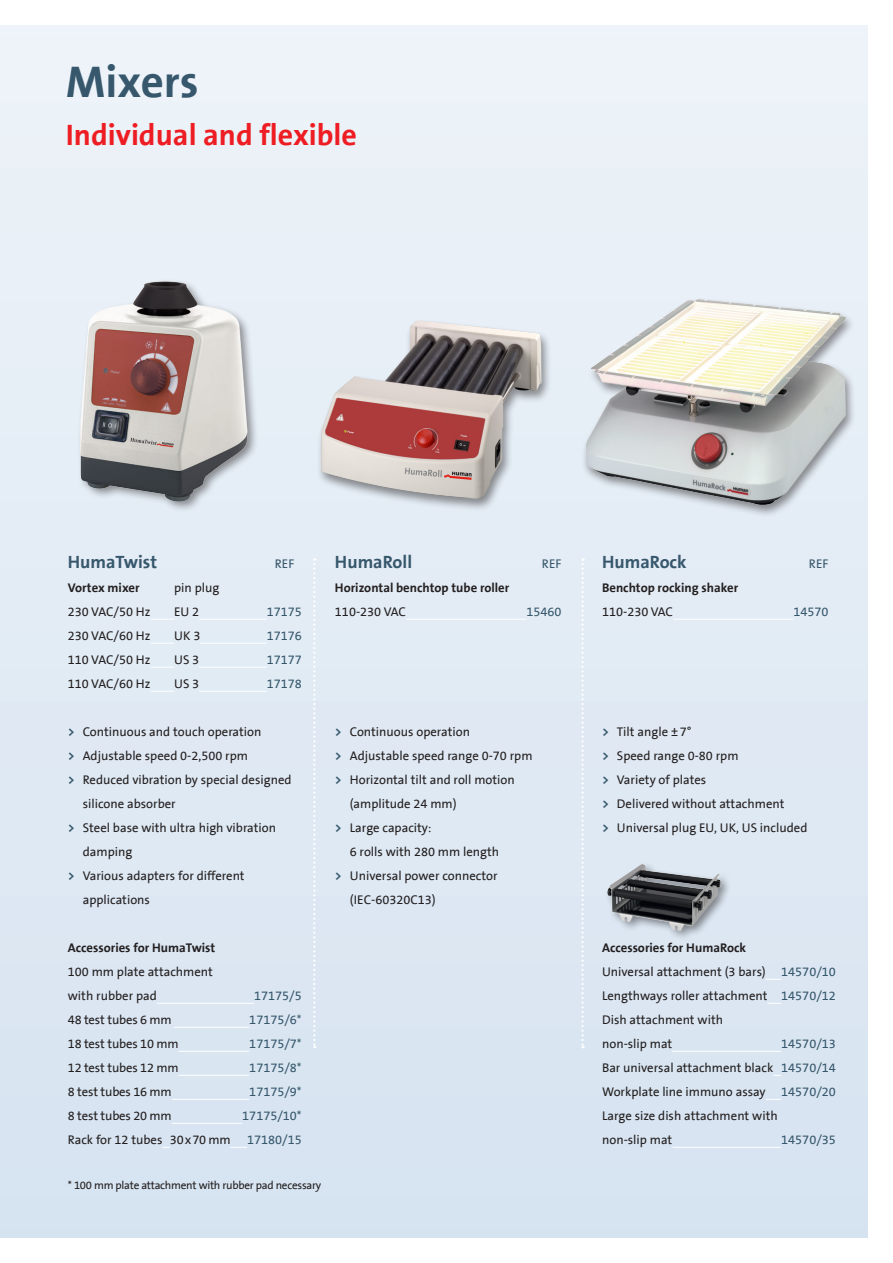
<style>
.page{position:relative;width:893px;height:1263px;background:#fff}
.page>*{position:absolute;margin:0;border:0;box-sizing:border-box;transform-origin:0 0}
.t1{font:700 45px "The Sans B7";color:#36576c}
.t2{font:700 30px "The Sans B7";color:#ee1d23}
.t3{font:700 18px "The Sans B7";color:#36576c}
.t4{font:12.75px/24px "The Sans B5 Plain";color:#231f20}
.t5{font:700 12.75px "The Sans B7";color:#231f20}
.t6{font:12.75px "The Sans B5 Plain";color:#36576c}
.t7{font:11.25px "The Sans B5 Plain";letter-spacing:-.02em;color:#231f20}
.s1{font-family:"The Sans B7";font-weight:700;color:#36576c}
.s2{color:#36576c}
</style>
<div class="page">
<div style="left:0;top:26px;width:867px;height:1211px;background:linear-gradient(to right,#e1eaf4,#e1ebf4)"></div>
<img style="left:70px;top:273px;width:189px;height:243px">
<img style="left:290px;top:309px;width:300px;height:224px">
<img style="left:552px;top:283px;width:316px;height:240px">
<img style="left:578px;top:827px;width:166px;height:125px">
<div style="left:0;top:235px;width:61px;height:311px;background:#e7eff6"></div>
<svg style="left:313px;top:558px;width:2px;height:490px"></svg>
<svg style="left:581px;top:558px;width:3px;height:490px"></svg>
<hr style="left:406px;top:619px;width:120px;height:1px;background:#fff">
<hr style="left:673px;top:619px;width:120px;height:1px;background:#fff">
<svg style="left:766px;top:979px;width:15px;height:1px"></svg>
<svg style="left:767px;top:1003px;width:14px;height:1px"></svg>
<hr style="left:672px;top:1051px;width:109px;height:1px;background:#fff">
<svg style="left:766px;top:1099px;width:15px;height:1px"></svg>
<hr style="left:672px;top:1147px;width:109px;height:1px;background:#fff">
<svg style="left:151px;top:619px;width:23px;height:1px"></svg>
<hr style="left:199px;top:619px;width:68px;height:1px;background:#fff">
<svg style="left:151px;top:643px;width:23px;height:1px"></svg>
<hr style="left:200px;top:643px;width:67px;height:1px;background:#fff">
<svg style="left:151px;top:667px;width:23px;height:1px"></svg>
<hr style="left:199px;top:667px;width:68px;height:1px;background:#fff">
<svg style="left:151px;top:691px;width:23px;height:1px"></svg>
<hr style="left:199px;top:691px;width:68px;height:1px;background:#fff">
<hr style="left:157px;top:1003px;width:97px;height:1px;background:#fff">
<hr style="left:174px;top:1027px;width:75px;height:1px;background:#fff">
<hr style="left:178px;top:1051px;width:71px;height:1px;background:#fff">
<hr style="left:178px;top:1075px;width:71px;height:1px;background:#fff">
<hr style="left:172px;top:1099px;width:77px;height:1px;background:#fff">
<hr style="left:172px;top:1123px;width:70px;height:1px;background:#fff">
<svg style="left:230px;top:1147px;width:17px;height:1px"></svg>
<h1 class="t1" style="left:66px;top:58px;width:134px">Mixers</h1>
<h2 class="t2" style="left:66px;top:119px;width:293px">Individual and flexible</h2>
<h3 class="t3" style="left:68px;top:553px;width:91px">HumaTwist</h3>
<p class="t6" style="left:275px;top:557px;width:21px">REF</p>
<p class="t5" style="left:68px;top:581px;width:73px">Vortex mixer</p>
<p class="t4" style="left:174px;top:576px;width:47px">pin plug</p>
<p class="t4" style="left:68px;top:600px;width:84px">230 VAC/50 Hz</p>
<p class="t4" style="left:174px;top:600px;width:27px">EU 2</p>
<p class="t6" style="left:267px;top:605px;width:37px">17175</p>
<p class="t4" style="left:68px;top:624px;width:84px">230 VAC/60 Hz</p>
<p class="t4" style="left:174px;top:624px;width:28px">UK 3</p>
<p class="t6" style="left:267px;top:629px;width:37px">17176</p>
<p class="t4" style="left:68px;top:648px;width:84px">110 VAC/50 Hz</p>
<p class="t4" style="left:174px;top:648px;width:27px">US 3</p>
<p class="t6" style="left:267px;top:653px;width:37px">17177</p>
<p class="t4" style="left:68px;top:672px;width:84px">110 VAC/60 Hz</p>
<p class="t4" style="left:174px;top:672px;width:27px">US 3</p>
<p class="t6" style="left:267px;top:677px;width:37px">17178</p>
<p class="t4" style="left:68px;top:720px;width:195px"><span class="s1">&gt;</span> Continuous and touch operation</p>
<p class="t4" style="left:68px;top:744px;width:182px"><span class="s1">&gt;</span> Adjustable speed 0-2,500 rpm</p>
<p class="t4" style="left:68px;top:768px;width:225px"><span class="s1">&gt;</span> Reduced vibration by special designed</p>
<p class="t4" style="left:83px;top:792px;width:95px">silicone absorber</p>
<p class="t4" style="left:68px;top:816px;width:210px"><span class="s1">&gt;</span> Steel base with ultra high vibration</p>
<p class="t4" style="left:83px;top:840px;width:51px">damping</p>
<p class="t4" style="left:68px;top:864px;width:178px"><span class="s1">&gt;</span> Various adapters for different</p>
<p class="t4" style="left:83px;top:888px;width:69px">applications</p>
<p class="t5" style="left:68px;top:941px;width:149px">Accessories for HumaTwist</p>
<p class="t4" style="left:68px;top:960px;width:147px">100 mm plate attachment with rubber pad</p>
<p class="t6" style="left:254px;top:989px;width:49px">17175/5</p>
<p class="t4" style="left:68px;top:1008px;width:105px">48 test tubes 6 mm</p>
<p class="t6" style="left:249px;top:1013px;width:54px">17175/6*</p>
<p class="t4" style="left:68px;top:1032px;width:112px">18 test tubes 10 mm</p>
<p class="t6" style="left:249px;top:1037px;width:54px">17175/7*</p>
<p class="t4" style="left:68px;top:1056px;width:112px">12 test tubes 12 mm</p>
<p class="t6" style="left:249px;top:1061px;width:54px">17175/8*</p>
<p class="t4" style="left:68px;top:1080px;width:105px">8 test tubes 16 mm</p>
<p class="t6" style="left:249px;top:1085px;width:54px">17175/9*</p>
<p class="t4" style="left:68px;top:1104px;width:105px">8 test tubes 20 mm</p>
<p class="t6" style="left:242px;top:1109px;width:61px">17175/10*</p>
<p class="t4" style="left:68px;top:1128px;width:164px">Rack for 12 tubes 30x70 mm</p>
<p class="t6" style="left:247px;top:1133px;width:56px">17180/15</p>
<p class="t7" style="left:68px;top:1179px;width:255px">* 100 mm plate attachment with rubber pad necessary</p>
<h3 class="t3" style="left:335px;top:553px;width:79px">HumaRoll</h3>
<p class="t6" style="left:542px;top:557px;width:21px">REF</p>
<p class="t5" style="left:335px;top:581px;width:176px">Horizontal benchtop tube roller</p>
<p class="t4" style="left:335px;top:600px;width:72px">110-230 VAC</p>
<p class="t6" style="left:526px;top:605px;width:37px">15460</p>
<p class="t4" style="left:335px;top:720px;width:137px"><span class="s1">&gt;</span> Continuous operation</p>
<p class="t4" style="left:335px;top:744px;width:199px"><span class="s1">&gt;</span> Adjustable speed range 0-70 rpm</p>
<p class="t4" style="left:335px;top:768px;width:181px"><span class="s1">&gt;</span> Horizontal tilt and roll motion</p>
<p class="t4" style="left:350px;top:792px;width:108px">(amplitude 24 mm)</p>
<p class="t4" style="left:335px;top:816px;width:98px"><span class="s1">&gt;</span> Large capacity:</p>
<p class="t4" style="left:350px;top:840px;width:151px">6 rolls with 280 mm length</p>
<p class="t4" style="left:335px;top:864px;width:164px"><span class="s1">&gt;</span> Universal power connector</p>
<p class="t4" style="left:350px;top:888px;width:87px">(IEC-60320C13)</p>
<h3 class="t3" style="left:602px;top:553px;width:86px">HumaRock</h3>
<p class="t6" style="left:809px;top:557px;width:21px">REF</p>
<p class="t5" style="left:602px;top:581px;width:138px">Benchtop rocking shaker</p>
<p class="t4" style="left:602px;top:600px;width:72px">110-230 VAC</p>
<p class="t6" style="left:793px;top:605px;width:37px">14570</p>
<p class="t4" style="left:602px;top:720px;width:207px"><span class="s1">&gt;</span> Tilt angle ±7°<br><span class="s1">&gt;</span> Speed range 0-80 rpm<br><span class="s1">&gt;</span> Variety of plates<br><span class="s1">&gt;</span> Delivered without attachment<br><span class="s1">&gt;</span> Universal plug EU, UK, US included</p>
<p class="t5" style="left:602px;top:941px;width:146px">Accessories for HumaRock</p>
<p class="t4" style="left:602px;top:960px;width:235px">Universal attachment (3 bars) <span class="s2">14570/10<br></span>Lengthways roller attachment <span class="s2">14570/12<br></span>Dish attachment with<br>non-slip mat</p>
<p class="t4" style="left:602px;top:1032px;width:235px;text-indent:179px"><span class="s2">14570/13<br></span>Bar universal attachment black <span class="s2">14570/14<br></span>Workplate line immuno assay <span class="s2">14570/20<br></span>Large size dish attachment with<br>non-slip mat</p>
<p class="t6" style="left:781px;top:1133px;width:56px">14570/35</p>
</div>
